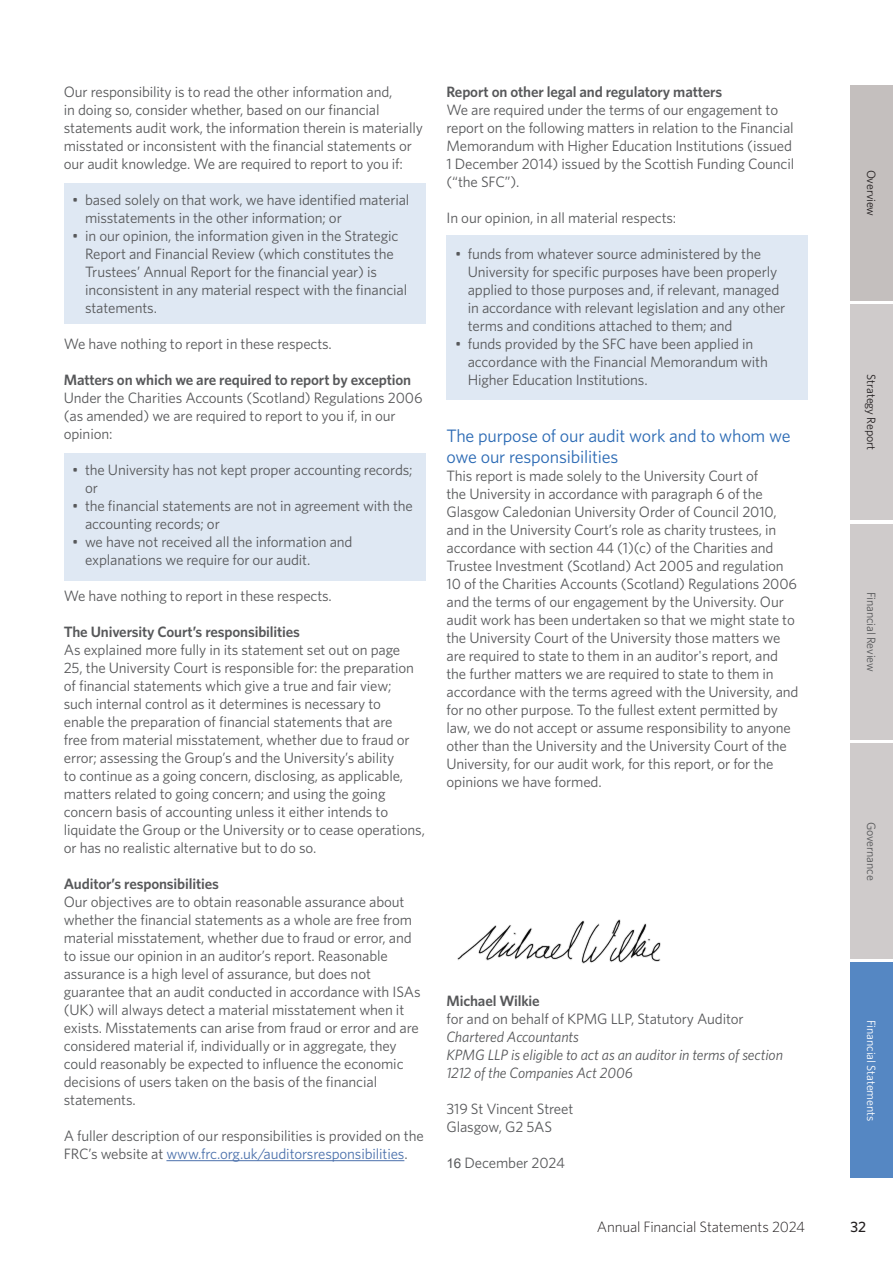
<style>
.page{position:relative;width:893px;height:1263px;background:#fff}
.page>*{position:absolute;margin:0;border:0;box-sizing:border-box;transform-origin:0 0}
.NEW_SUB_HEAD_GCU_BLUE_T1{font:18px/21px "Whitney";letter-spacing:-.01em;color:#2b6ab4}
.NEW_BODY{font:15px/18px "Whitney";letter-spacing:-.01em;color:#57585a}
.NEW_SUB_BOLD{font:600 15px "Whitney";letter-spacing:-.01em;color:#57585a}
.NEW_BODY-2{font:italic 15px/18px "Whitney";letter-spacing:-.01em;color:#57585a}
.t1{font:300 15px "Whitney";letter-spacing:-.01em;color:#231f20}
.t2{font:500 15px "Whitney";color:#231f20}
.NEW_BODY-3{font:12px "Whitney";letter-spacing:-.01em;color:#57585a}
.NEW_BODY-4{font:12px "Whitney";letter-spacing:-.01em;color:#231f20}
.NEW_BODY-5{font:12px "Whitney";letter-spacing:-.01em;color:#fff}
.s1{color:#4d72ac}
.s2{font-family:"Arial";font-size:13.5px}
</style>
<div class="page">
<div style="left:446px;top:236px;width:362px;height:164px;background:#dfe8f3"></div>
<div style="left:850px;top:85px;width:43px;height:215px;background:#c4bfbe"></div>
<div style="left:850px;top:304px;width:43px;height:216px;background:#cfcbcb"></div>
<div style="left:850px;top:524px;width:43px;height:215px;background:#cfcbcb"></div>
<div style="left:850px;top:743px;width:43px;height:215px;background:#cfcbcb"></div>
<div style="left:850px;top:963px;width:43px;height:215px;background:#5587c3"></div>
<div style="left:64px;top:183px;width:361px;height:140px;background:#dfe8f3"></div>
<div style="left:64px;top:453px;width:361px;height:127px;background:#dfe8f3"></div>
<hr style="left:166px;top:1160px;width:238px;height:1px;background:#4d72ac">
<img style="left:457px;top:919px;width:204px;height:45px">
<p class="NEW_BODY" style="left:64px;top:82px;width:361px">Our responsibility is to read the other information and,<br>in doing so, consider whether, based on our financial statements audit work, the information therein is materially misstated or inconsistent with the financial statements or our audit knowledge. We are required to report to you if:</p>
<p class="NEW_BODY" style="left:85px;top:190px;width:326px;text-indent:-13px">• based solely on that work, we have identified material misstatements in the other information; or</p>
<p class="NEW_BODY" style="left:85px;top:226px;width:324px;text-indent:-13px">• in our opinion, the information given in the Strategic Report and Financial Review (which constitutes the Trustees’ Annual Report for the financial year) is inconsistent in any material respect with the financial statements.</p>
<p class="NEW_BODY" style="left:64px;top:334px;width:270px">We have nothing to report in these respects.</p>
<p class="NEW_SUB_BOLD" style="left:64px;top:370px;width:349px">Matters on which we are required to report by exception</p>
<p class="NEW_BODY" style="left:64px;top:388px;width:360px">Under the Charities Accounts (Scotland) Regulations 2006 (as amended) we are required to report to you if, in our opinion:</p>
<p class="NEW_BODY" style="left:85px;top:460px;width:329px;text-indent:-13px">• the University has not kept proper accounting records; or</p>
<p class="NEW_BODY" style="left:85px;top:496px;width:329px;text-indent:-13px">• the financial statements are not in agreement with the accounting records; or</p>
<p class="NEW_BODY" style="left:85px;top:532px;width:269px;text-indent:-13px">• we have not received all the information and explanations we require for our audit.</p>
<p class="NEW_BODY" style="left:64px;top:586px;width:270px">We have nothing to report in these respects.</p>
<p class="NEW_SUB_BOLD" style="left:64px;top:622px;width:238px">The University Court’s responsibilities</p>
<p class="NEW_BODY" style="left:64px;top:640px;width:363px">As explained more fully in its statement set out on page<br>25, the University Court is responsible for: the preparation of financial statements which give a true and fair view;<br>such internal control as it determines is necessary to enable the preparation of financial statements that are<br>free from material misstatement, whether due to fraud or error; assessing the Group’s and the University’s ability<br>to continue as a going concern, disclosing, as applicable, matters related to going concern; and using the going concern basis of accounting unless it either intends to liquidate the Group or the University or to cease operations, or has no realistic alternative but to do so.</p>
<p class="NEW_SUB_BOLD" style="left:64px;top:874px;width:157px">Auditor’s responsibilities</p>
<p class="NEW_BODY" style="left:64px;top:892px;width:358px">Our objectives are to obtain reasonable assurance about whether the financial statements as a whole are free from material misstatement, whether due to fraud or error, and to issue our opinion in an auditor’s report. Reasonable assurance is a high level of assurance, but does not guarantee that an audit conducted in accordance with ISAs (UK) will always detect a material misstatement when it exists. Misstatements can arise from fraud or error and are considered material if, individually or in aggregate, they could reasonably be expected to influence the economic decisions of users taken on the basis of the financial statements.</p>
<p class="NEW_BODY" style="left:64px;top:1126px;width:361px">A fuller description of our responsibilities is provided on the<br>FRC’s website at <span class="s1">www.frc.org.uk/auditorsresponsibilities</span>.</p>
<p class="NEW_SUB_BOLD" style="left:446px;top:82px;width:277px">Report on other legal and regulatory matters</p>
<p class="NEW_BODY" style="left:446px;top:100px;width:349px">We are required under the terms of our engagement to report on the following matters in relation to the Financial Memorandum with Higher Education Institutions (issued 1 December 2014) issued by the Scottish Funding Council (“the SFC”).</p>
<p class="NEW_BODY" style="left:446px;top:208px;width:231px">In our opinion, in all material respects:</p>
<p class="NEW_BODY" style="left:468px;top:244px;width:319px;text-indent:-13px">• funds from whatever source administered by the University for specific purposes have been properly applied to those purposes and, if relevant, managed in accordance with relevant legislation and any other terms and conditions attached to them; and</p>
<p class="NEW_BODY" style="left:468px;top:334px;width:302px;text-indent:-13px">• funds provided by the SFC have been applied in accordance with the Financial Memorandum with<br>Higher Education Institutions.</p>
<p class="NEW_SUB_HEAD_GCU_BLUE_T1" style="left:446px;top:425px;width:346px">The purpose of our audit work and to whom we owe our responsibilities</p>
<p class="NEW_BODY" style="left:446px;top:466px;width:354px">This report is made solely to the University Court of<br>the University in accordance with paragraph 6 of the Glasgow Caledonian University Order of Council 2010, and in the University Court’s role as charity trustees, in accordance with section 44 (1)(c) of the Charities and Trustee Investment (Scotland) Act 2005 and regulation 10 of the Charities Accounts (Scotland) Regulations 2006 and the terms of our engagement by the University. Our audit work has been undertaken so that we might state to the University Court of the University those matters we are required to state to them in an auditor's report, and the further matters we are required to state to them in accordance with the terms agreed with the University, and for no other purpose. To the fullest extent permitted by law, we do not accept or assume responsibility to anyone other than the University and the University Court of the University, for our audit work, for this report, or for the opinions we have formed.</p>
<p class="NEW_SUB_BOLD" style="left:446px;top:991px;width:95px">Michael Wilkie</p>
<p class="NEW_BODY" style="left:446px;top:1009px;width:299px">for and on behalf of KPMG LLP, Statutory Auditor</p>
<p class="NEW_BODY-2" style="left:446px;top:1027px;width:134px">Chartered Accountants</p>
<p class="NEW_BODY-2" style="left:446px;top:1045px;width:338px">KPMG LLP is eligible to act as an auditor in terms of section<br>1212 of the Companies Act 2006</p>
<p class="NEW_BODY" style="left:446px;top:1099px;width:128px">319 St Vincent Street</p>
<p class="NEW_BODY" style="left:446px;top:1117px;width:107px">Glasgow, G2 5AS</p>
<p class="NEW_BODY" style="left:446px;top:1153px;width:120px"><span class="s2">16</span> December 2024</p>
<p class="NEW_BODY-4" style="left:879px;top:170px;width:48px;rotate:90deg">Overview</p>
<p class="NEW_BODY-4" style="left:879px;top:374px;width:77px;rotate:90deg">Strategy Report</p>
<p class="NEW_BODY-3" style="left:879px;top:592px;width:82px;rotate:90deg">Financial Review</p>
<p class="NEW_BODY-3" style="left:879px;top:822px;width:60px;rotate:90deg">Governance</p>
<p class="NEW_BODY-5" style="left:879px;top:1020px;width:103px;rotate:90deg">Financial Statements</p>
<p class="t1" style="left:597px;top:1217px;width:210px">Annual Financial Statements 2024</p>
<p class="t2" style="left:850px;top:1217px;width:17px">32</p>
</div>
